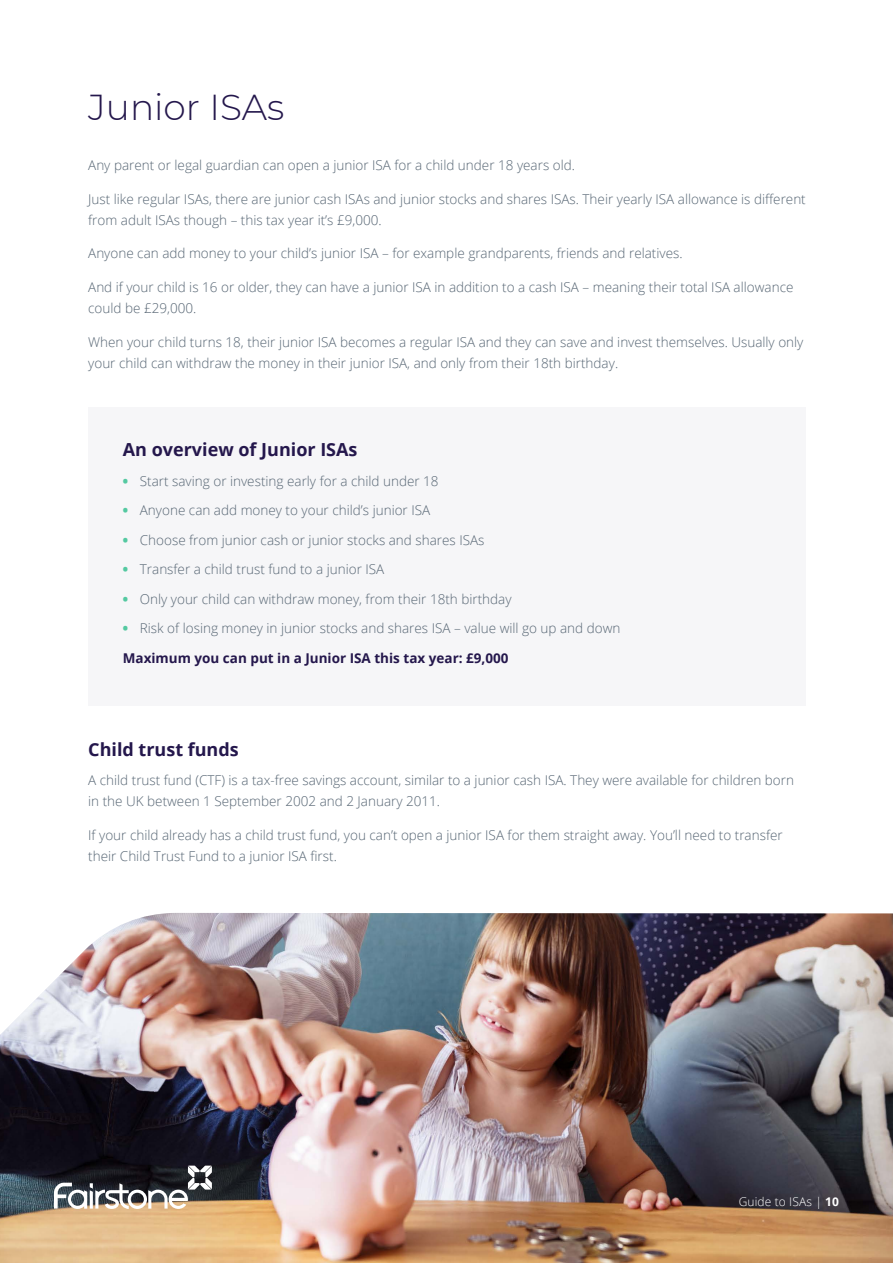
<style>
.page{position:relative;width:893px;height:1263px;background:#fff}
.page>*{position:absolute;margin:0;border:0;box-sizing:border-box;transform-origin:0 0}
.t1{font:300 36px "Montserrat";color:#24174c}
.t2{font:700 18px "Open Sans";color:#24174c}
.t3{font:300 13.5px/21px "Open Sans";color:#566573}
.t4{font:300 12px "Open Sans";letter-spacing:.01em;color:#fff}
.s1{font-weight:800;color:#54c9a1}
.s2{font-weight:700;color:#24174c}
.s3{font-weight:700}
</style>
<div class="page">
<img style="left:0;top:913px;width:893px;height:350px">
<svg style="left:54px;top:1165px;width:158px;height:44px"></svg>
<div style="left:88px;top:407px;width:718px;height:298px;background:#f6f6f8"></div>
<h1 class="t1" style="left:88px;top:83px;width:198px">Junior ISAs</h1>
<p class="t3" style="left:88px;top:154px;width:488px">Any parent or legal guardian can open a junior ISA for a child under 18 years old.</p>
<p class="t3" style="left:88px;top:188px;width:719px">Just like regular ISAs, there are junior cash ISAs and junior stocks and shares ISAs. Their yearly ISA allowance is different from adult ISAs though – this tax year it’s £9,000.</p>
<p class="t3" style="left:88px;top:243px;width:596px">Anyone can add money to your child’s junior ISA – for example grandparents, friends and relatives.</p>
<p class="t3" style="left:88px;top:276px;width:707px">And if your child is 16 or older, they can have a junior ISA in addition to a cash ISA – meaning their total ISA allowance could be £29,000.</p>
<p class="t3" style="left:88px;top:331px;width:717px">When your child turns 18, their junior ISA becomes a regular ISA and they can save and invest themselves. Usually only your child can withdraw the money in their junior ISA, and only from their 18th birthday.</p>
<h2 class="t2" style="left:123px;top:437px;width:236px">An overview of Junior ISAs</h2>
<p class="t3" style="left:123px;top:470px;width:317px"><span class="s1">•</span> Start saving or investing early for a child under 18</p>
<p class="t3" style="left:123px;top:500px;width:309px"><span class="s1">•</span> Anyone can add money to your child’s junior ISA</p>
<p class="t3" style="left:123px;top:529px;width:363px"><span class="s1">•</span> Choose from junior cash or junior stocks and shares ISAs</p>
<p class="t3" style="left:123px;top:559px;width:263px"><span class="s1">•</span> Transfer a child trust fund to a junior ISA</p>
<p class="t3" style="left:123px;top:588px;width:390px"><span class="s1">•</span> Only your child can withdraw money, from their 18th birthday</p>
<p class="t3" style="left:123px;top:613px;width:499px;line-height:29.5px"><span class="s1">•</span> Risk of losing money in junior stocks and shares ISA – value will go up and down<br><span class="s2">Maximum you can put in a Junior ISA this tax year: £9,000</span></p>
<h2 class="t2" style="left:88px;top:736px;width:152px">Child trust funds</h2>
<p class="t3" style="left:88px;top:769px;width:707px">A child trust fund (CTF) is a tax-free savings account, similar to a junior cash ISA. They were available for children born in the UK between 1 September 2002 and 2 January 2011.</p>
<p class="t3" style="left:88px;top:824px;width:696px">If your child already has a child trust fund, you can’t open a junior ISA for them straight away. You’ll need to transfer their Child Trust Fund to a junior ISA first.</p>
<p class="t4" style="left:739px;top:1194px;width:102px">Guide to ISAs | <span class="s3">10</span></p>
</div>
